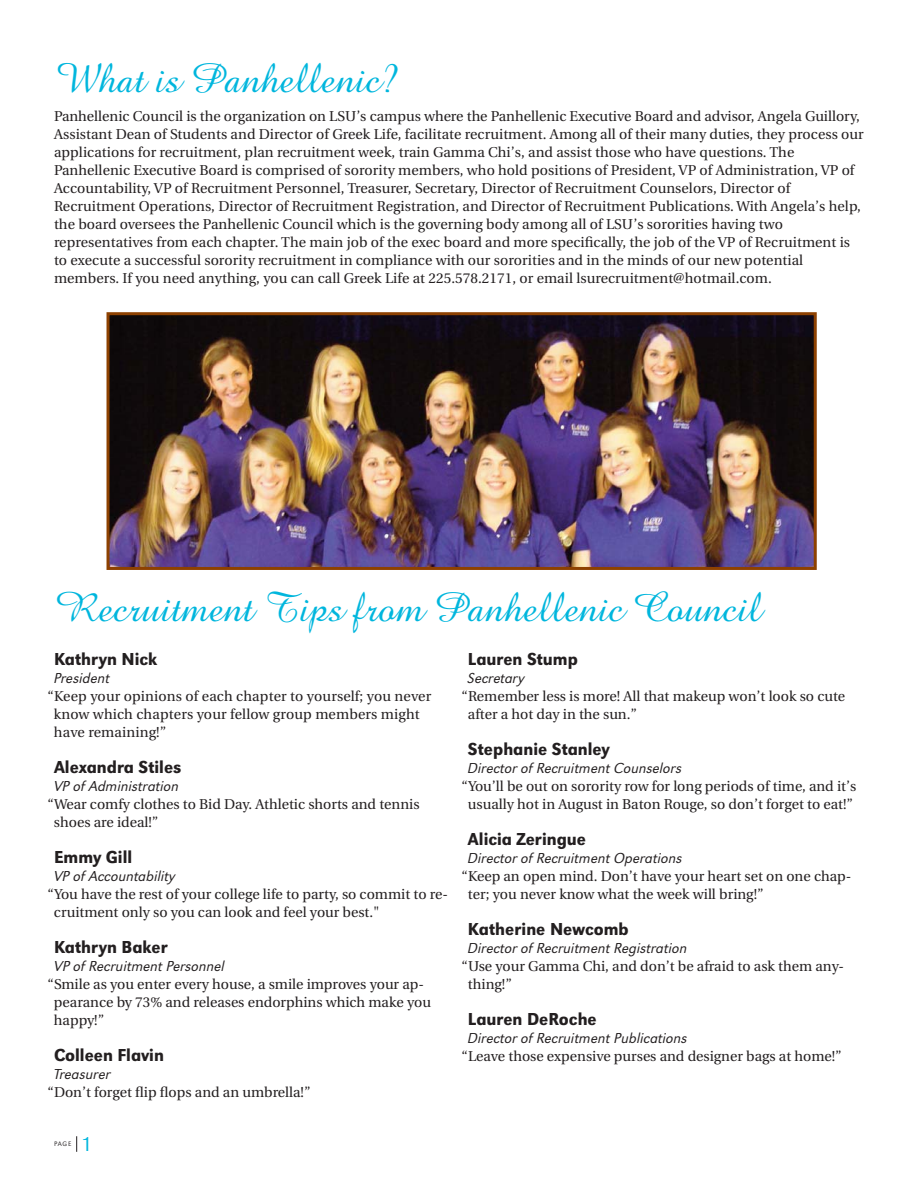
<style>
.page{position:relative;width:918px;height:1188px;background:#fff}
.page>*{position:absolute;margin:0;border:0;box-sizing:border-box;transform-origin:0 0}
.t1{font:42px "Amazone BT";color:#00b6dd}
.t2{font:21px "URW Grotesk T Ligh Narr";color:#00b6dd}
.t3{font:18px "URW Grotesk T Medi Narr";color:#231f20}
.t4{font:15px "URW Grotesk T Ligh Obli";color:#231f20}
.t5{font:14.25px/18px "Utopia";letter-spacing:.005em;color:#231f20}
.t6{font:6.75px "URW Grotesk T Ligh";color:#231f20}
</style>
<div class="page">
<img style="left:111px;top:316px;width:702px;height:250px">
<div style="left:107px;top:312px;width:710px;height:258px;border:3px solid #8d4101"></div>
<svg style="left:76px;top:1136px;width:1px;height:16px"></svg>
<h1 class="t1" style="left:54px;top:64px;width:345px">What is Panhellenic?</h1>
<p class="t5" style="left:54px;top:108px;width:811px">Panhellenic Council is the organization on LSU’s campus where the Panhellenic Executive Board and advisor, Angela Guillory, Assistant Dean of Students and Director of Greek Life, facilitate recruitment. Among all of their many duties, they process our applications for recruitment, plan recruitment week, train Gamma Chi’s, and assist those who have questions. The Panhellenic Executive Board is comprised of sorority members, who hold positions of President, VP of Administration, VP of Accountability, VP of Recruitment Personnel, Treasurer, Secretary, Director of Recruitment Counselors, Director of Recruitment Operations, Director of Recruitment Registration, and Director of Recruitment Publications. With Angela’s help, the board oversees the Panhellenic Council which is the governing body among all of LSU’s sororities having two representatives from each chapter. The main job of the exec board and more specifically, the job of the VP of Recruitment is to execute a successful sorority recruitment in compliance with our sororities and in the minds of our new potential members. If you need anything, you can call Greek Life at 225.578.2171, or email lsurecruitment@hotmail.com.</p>
<h1 class="t1" style="left:55px;top:594px;width:708px">Recruitment Tips from Panhellenic Council</h1>
<p class="t3" style="left:54px;top:652px;width:105px">Kathryn Nick</p>
<p class="t4" style="left:54px;top:672px;width:58px">President</p>
<p class="t5" style="left:54px;top:689px;width:379px;text-indent:-7px">“Keep your opinions of each chapter to yourself; you never know which chapters your fellow group members might have remaining!”</p>
<p class="t3" style="left:54px;top:760px;width:129px">Alexandra Stiles</p>
<p class="t4" style="left:54px;top:780px;width:127px">VP of Administration</p>
<p class="t5" style="left:54px;top:797px;width:367px;text-indent:-7px">“Wear comfy clothes to Bid Day. Athletic shorts and tennis shoes are ideal!”</p>
<p class="t3" style="left:54px;top:850px;width:80px">Emmy Gill</p>
<p class="t4" style="left:54px;top:870px;width:123px">VP of Accountability</p>
<p class="t5" style="left:54px;top:887px;width:395px;text-indent:-7px">“You have the rest of your college life to party, so commit to re&shy;cruitment only so you can look and feel your best."</p>
<p class="t3" style="left:54px;top:940px;width:115px">Kathryn Baker</p>
<p class="t4" style="left:54px;top:960px;width:173px">VP of Recruitment Personnel</p>
<p class="t5" style="left:54px;top:977px;width:379px;text-indent:-7px">“Smile as you enter every house, a smile improves your ap&shy;pearance by 73% and releases endorphins which make you happy!”</p>
<p class="t3" style="left:54px;top:1048px;width:112px">Colleen Flavin</p>
<p class="t4" style="left:54px;top:1068px;width:58px">Treasurer</p>
<p class="t5" style="left:47px;top:1085px;width:265px">“Don’t forget flip flops and an umbrella!”</p>
<p class="t6" style="left:54px;top:1141px;width:19px">PAGE</p>
<h2 class="t2" style="left:81px;top:1135px;width:12px">1</h2>
<p class="t3" style="left:468px;top:652px;width:111px">Lauren Stump</p>
<p class="t4" style="left:468px;top:672px;width:58px">Secretary</p>
<p class="t5" style="left:468px;top:689px;width:379px;text-indent:-7px">“Remember less is more! All that makeup won’t look so cute after a hot day in the sun.”</p>
<p class="t3" style="left:468px;top:742px;width:143px">Stephanie Stanley</p>
<p class="t4" style="left:468px;top:762px;width:216px">Director of Recruitment Counselors</p>
<p class="t5" style="left:461px;top:779px;width:396px;text-align:center">“You’ll be out on sorority row for long periods of time, and it’s usually hot in August in Baton Rouge, so don’t forget to eat!”</p>
<p class="t3" style="left:468px;top:832px;width:120px">Alicia Zeringue</p>
<p class="t4" style="left:468px;top:852px;width:216px">Director of Recruitment Operations</p>
<p class="t5" style="left:468px;top:869px;width:385px;text-indent:-7px">“Keep an open mind. Don’t have your heart set on one chap&shy;ter; you never know what the week will bring!”</p>
<p class="t3" style="left:468px;top:922px;width:162px">Katherine Newcomb</p>
<p class="t4" style="left:468px;top:942px;width:221px">Director of Recruitment Registration</p>
<p class="t5" style="left:468px;top:959px;width:378px;text-indent:-7px">“Use your Gamma Chi, and don’t be afraid to ask them any&shy;thing!”</p>
<p class="t3" style="left:468px;top:1012px;width:130px">Lauren DeRoche</p>
<p class="t4" style="left:468px;top:1032px;width:221px">Director of Recruitment Publications</p>
<p class="t5" style="left:461px;top:1049px;width:382px">“Leave those expensive purses and designer bags at home!”</p>
</div>
